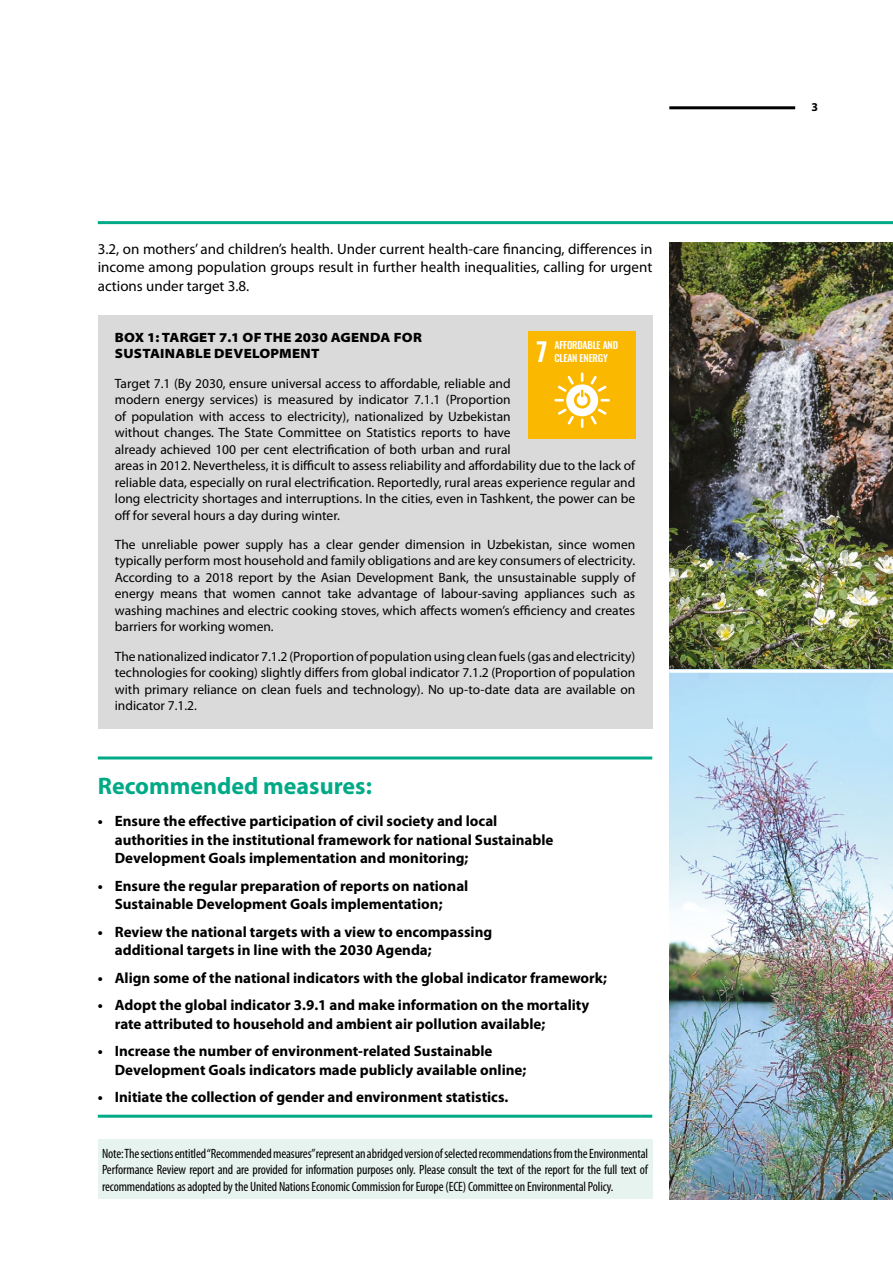
<style>
.page{position:relative;width:893px;height:1263px;background:#fff}
.page>*{position:absolute;margin:0;border:0;box-sizing:border-box;transform-origin:0 0}
.t1{font:600 25.5px "Oswald";color:#fff}
.t2{font:700 24px "Myriad Pro";color:#00aa87}
.t3{font:700 15px/18.8px "Myriad Pro";color:#000}
.t4{font:15px/18.8px "Myriad Pro";color:#000;text-align:justify}
.t5{font:13.5px/16.5px "Myriad Pro";color:#000;text-align:justify}
.t6{font:condensed 13.5px/16.5px "Myriad Pro";letter-spacing:-.01em;color:#000;text-align:justify}
.t7{font:900 semi-expanded 13.5px/16.5px "Myriad Pro";letter-spacing:.02em;color:#000}
.t8{font:700 12px "Myriad Pro";color:#000}
.t9{font:500 9.75px/12.9px "Oswald";letter-spacing:-.02em;color:#fff}
</style>
<div class="page">
<hr style="left:669px;top:106px;width:126px;height:3px;background:#000">
<img style="left:669px;top:242px;width:224px;height:957px">
<hr style="left:98px;top:221px;width:795px;height:3px;background:#00aa87">
<hr style="left:669px;top:670px;width:224px;height:3px;background:#fff">
<div style="left:98px;top:1139px;width:554px;height:60px;background:#e7f3ee"></div>
<div style="left:98px;top:315px;width:554px;height:414px;background:#dadada"></div>
<div style="left:528px;top:332px;width:107px;height:107px;background:#fbb800"></div>
<svg style="left:554px;top:372px;width:56px;height:56px"></svg>
<hr style="left:98px;top:756px;width:554px;height:3px;background:#00aa87">
<hr style="left:98px;top:1115px;width:554px;height:3px;background:#00aa87">
<p class="t4" style="left:98px;top:239px;width:556px">3.2, on mothers’ and children’s health. Under current health-care financing, differences in income among population groups result in further health inequalities, calling for urgent actions under target 3.8.</p>
<p class="t7" style="left:115px;top:328px;width:309px">BOX 1: TARGET 7.1 OF THE 2030 AGENDA FOR<br>SUSTAINABLE DEVELOPMENT</p>
<p class="t5" style="left:115px;top:375px;width:522px;text-align:left">Target 7.1 (By 2030, ensure universal access to affordable, reliable and<br>modern energy services) is measured by indicator 7.1.1 (Proportion<br>of population with access to electricity), nationalized by Uzbekistan<br>without changes. The State Committee on Statistics reports to have<br>already achieved 100 per cent electrification of both urban and rural<br>areas in 2012. Nevertheless, it is difficult to assess reliability and affordability due to the lack of reliable data, especially on rural electrification. Reportedly, rural areas experience regular and long electricity shortages and interruptions. In the cities, even in Tashkent, the power can be off for several hours a day during winter.</p>
<p class="t5" style="left:115px;top:536px;width:522px">The unreliable power supply has a clear gender dimension in Uzbekistan, since women typically perform most household and family obligations and are key consumers of electricity.<br>According to a 2018 report by the Asian Development Bank, the unsustainable supply of energy means that women cannot take advantage of labour-saving appliances such as washing machines and electric cooking stoves, which affects women’s efficiency and creates barriers for working women.</p>
<p class="t5" style="left:115px;top:648px;width:522px">The nationalized indicator 7.1.2 (Proportion of population using clean fuels (gas and electricity) technologies for cooking) slightly differs from global indicator 7.1.2 (Proportion of population with primary reliance on clean fuels and technology). No up-to-date data are available on indicator 7.1.2.</p>
<h1 class="t1" style="left:535px;top:338px;width:14px">7</h1>
<p class="t9" style="left:554px;top:339px;width:65px">AFFORDABLE AND<br>CLEAN ENERGY</p>
<h2 class="t2" style="left:98px;top:771px;width:276px">Recommended measures:</h2>
<p class="t3" style="left:115px;top:811px;width:440px;text-indent:-17px">• Ensure the effective participation of civil society and local authorities in the institutional framework for national Sustainable<br>Development Goals implementation and monitoring;</p>
<p class="t3" style="left:98px;top:876px;width:372px;text-align:center">• Ensure the regular preparation of reports on national<br>Sustainable Development Goals implementation;</p>
<p class="t3" style="left:115px;top:922px;width:379px;text-indent:-17px">• Review the national targets with a view to encompassing additional targets in line with the 2030 Agenda;</p>
<p class="t3" style="left:98px;top:968px;width:511px">• Align some of the national indicators with the global indicator framework;</p>
<p class="t3" style="left:115px;top:995px;width:476px;text-indent:-17px">• Adopt the global indicator 3.9.1 and make information on the mortality rate attributed to household and ambient air pollution available;</p>
<p class="t3" style="left:115px;top:1041px;width:413px;text-indent:-17px">• Increase the number of environment-related Sustainable<br>Development Goals indicators made publicly available online;</p>
<p class="t3" style="left:98px;top:1087px;width:412px">• Initiate the collection of gender and environment statistics.</p>
<p class="t6" style="left:102px;top:1145px;width:548px">Note: The sections entitled “Recommended measures” represent an abridged version of selected recommendations from the Environmental Performance Review report and are provided for information purposes only. Please consult the text of the report for the full text of recommendations as adopted by the United Nations Economic Commission for Europe (ECE) Committee on Environmental Policy.</p>
<p class="t8" style="left:811px;top:99px;width:8px">3</p>
</div>
